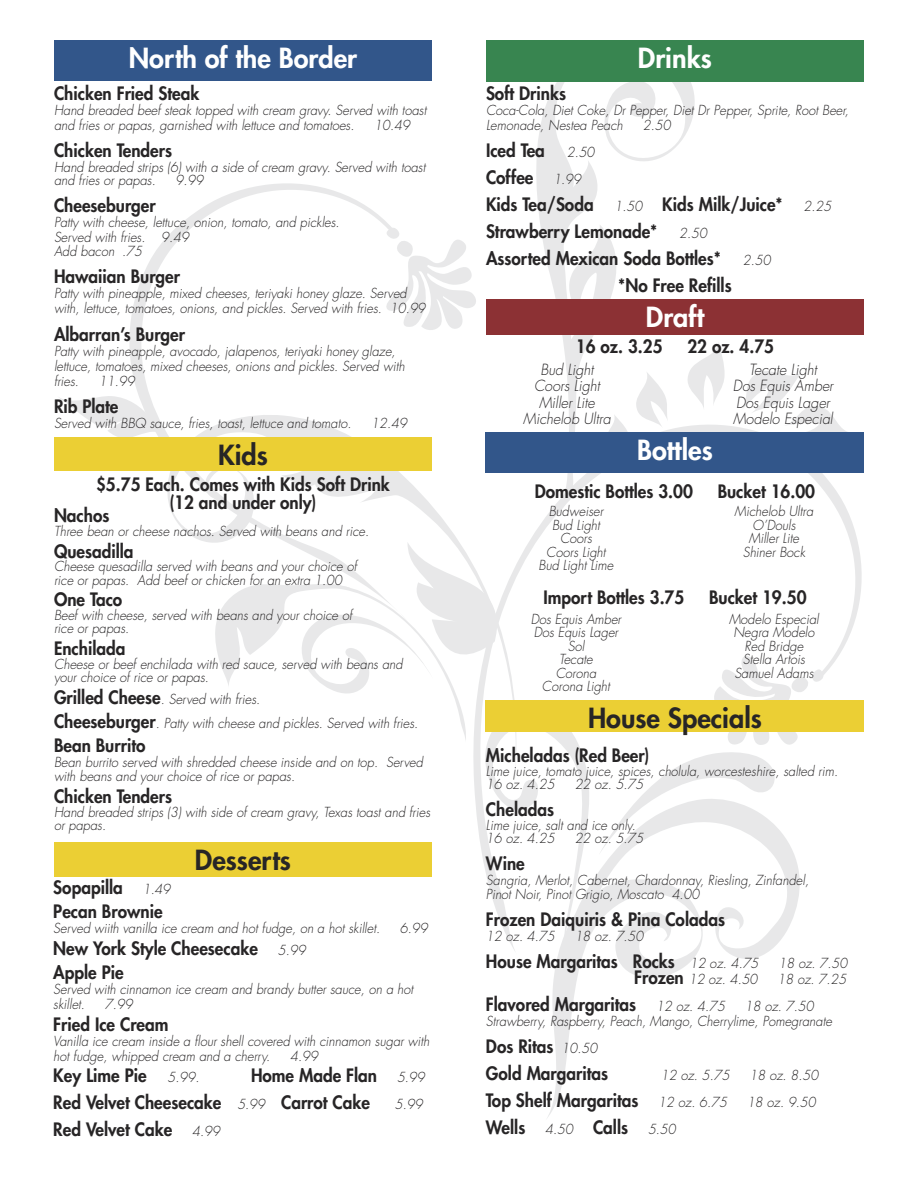
<style>
.page{position:relative;width:918px;height:1188px;background:#fff}
.page>*{position:absolute;margin:0;border:0;box-sizing:border-box;transform-origin:0 0}
.t1{font:800 27px "Futura";color:#fff}
.t2{font:800 27px "Futura";color:#272526}
.t3{font:800 18px/24px "Futura";color:#272526;scale:.95 1}
.t4{font:italic 300 15px/16.5px "Futura";color:#272526;text-align:center;scale:.95 1}
.t5{font:italic 300 13.5px/13.5px "Futura";color:#272526;scale:.95 1}
.s1{font-weight:800;font-style:normal;font-size:18px}
.s2{font-weight:300;font-style:italic;font-size:13.5px}
</style>
<div class="page">
<svg style="left:513px;top:425px;width:349px;height:526px"></svg>
<svg style="left:591px;top:798px;width:210px;height:161px"></svg>
<svg style="left:545px;top:870px;width:193px;height:248px"></svg>
<svg style="left:701px;top:343px;width:24px;height:65px"></svg>
<svg style="left:740px;top:371px;width:113px;height:61px"></svg>
<svg style="left:408px;top:425px;width:120px;height:117px"></svg>
<svg style="left:517px;top:82px;width:184px;height:434px"></svg>
<svg style="left:215px;top:542px;width:376px;height:405px"></svg>
<svg style="left:60px;top:396px;width:64px;height:41px"></svg>
<svg style="left:599px;top:649px;width:225px;height:206px"></svg>
<svg style="left:124px;top:183px;width:284px;height:438px"></svg>
<svg style="left:380px;top:227px;width:96px;height:105px"></svg>
<div style="left:54px;top:40px;width:378px;height:41px;background:#32568a"></div>
<div style="left:54px;top:437px;width:378px;height:34px;background:#ebcf34"></div>
<div style="left:54px;top:842px;width:378px;height:35px;background:#ebcf34"></div>
<div style="left:486px;top:40px;width:378px;height:42px;background:#388550"></div>
<div style="left:486px;top:299px;width:378px;height:36px;background:#8c3134"></div>
<div style="left:486px;top:432px;width:378px;height:41px;background:#32568a"></div>
<div style="left:486px;top:701px;width:378px;height:31px;background:#ebcf34"></div>
<h1 class="t1" style="left:129px;top:45px;width:230px">North of the Border</h1>
<h2 class="t3" style="left:54px;top:82px;width:155px">Chicken Fried Steak</h2>
<p class="t5" style="left:54px;top:103px;width:393px;line-height:15px">Hand breaded beef steak topped with cream gravy. Served with toast and fries or papas, garnished with lettuce and tomatoes.</p>
<p class="t5" style="left:374px;top:119px;width:39px">10.49</p>
<h2 class="t3" style="left:54px;top:139px;width:126px">Chicken Tenders</h2>
<p class="t5" style="left:54px;top:161px;width:393px">Hand breaded strips (6) with a side of cream gravy. Served with toast and fries or papas.</p>
<p class="t5" style="left:176px;top:174px;width:31px">9.99</p>
<h2 class="t3" style="left:54px;top:195px;width:109px">Cheeseburger</h2>
<p class="t5" style="left:54px;top:216px;width:302px;line-height:15px">Patty with cheese, lettuce, onion, tomato, and pickles.<br>Served with fries. 9.49</p>
<p class="t5" style="left:54px;top:245px;width:94px">Add bacon .75</p>
<h2 class="t3" style="left:54px;top:265px;width:134px">Hawaiian Burger</h2>
<p class="t5" style="left:54px;top:286px;width:393px;line-height:15px">Patty with pineapple, mixed cheeses, teriyaki honey glaze. Served with, lettuce, tomatoes, onions, and pickles. Served with fries. 10.99</p>
<h2 class="t3" style="left:54px;top:324px;width:139px">Albarran’s Burger</h2>
<p class="t5" style="left:54px;top:345px;width:371px;line-height:15px">Patty with pineapple, avocado, jalapenos, teriyaki honey glaze, lettuce, tomatoes, mixed cheeses, onions and pickles. Served with fries.</p>
<p class="t5" style="left:99px;top:375px;width:39px">11.99</p>
<h2 class="t3" style="left:54px;top:396px;width:69px">Rib Plate</h2>
<p class="t5" style="left:54px;top:417px;width:315px">Served with BBQ sauce, fries, toast, lettuce and tomato.</p>
<p class="t5" style="left:371px;top:417px;width:39px">12.49</p>
<h1 class="t2" style="left:218px;top:442px;width:51px">Kids</h1>
<h2 class="t3" style="left:96px;top:476px;width:311px;line-height:18px;text-align:center">$5.75 Each. Comes with Kids Soft Drink (12 and under only)</h2>
<h2 class="t3" style="left:54px;top:505px;width:60px">Nachos</h2>
<p class="t5" style="left:54px;top:525px;width:333px">Three bean or cheese nachos. Served with beans and rice.</p>
<h2 class="t3" style="left:54px;top:540px;width:85px">Quesadilla</h2>
<p class="t5" style="left:54px;top:560px;width:320px">Cheese quesadilla served with beans and your choice of rice or papas. Add beef or chicken for an extra 1.00</p>
<h2 class="t3" style="left:54px;top:589px;width:73px">One Taco</h2>
<p class="t5" style="left:54px;top:609px;width:315px">Beef with cheese, served with beans and your choice of rice or papas.</p>
<h2 class="t3" style="left:54px;top:638px;width:77px">Enchilada</h2>
<p class="t5" style="left:54px;top:658px;width:369px">Cheese or beef enchilada with red sauce, served with beans and your choice of rice or papas.</p>
<p class="t5" style="left:54px;top:688px;width:385px;line-height:24px"><span class="s1">Grilled Cheese</span>. Served with fries.<br><span class="s1">Cheeseburger</span>. Patty with cheese and pickles. Served with fries.</p>
<h2 class="t3" style="left:54px;top:735px;width:98px">Bean Burrito</h2>
<p class="t5" style="left:54px;top:756px;width:390px;line-height:14.7px">Bean burrito served with shredded cheese inside and on top. Served with beans and your choice of rice or papas.</p>
<h2 class="t3" style="left:54px;top:786px;width:126px">Chicken Tenders</h2>
<p class="t5" style="left:54px;top:806px;width:397px">Hand breaded strips (3) with side of cream gravy, Texas toast and fries or papas.</p>
<h1 class="t2" style="left:195px;top:847px;width:98px">Desserts</h1>
<h2 class="t3" style="left:53px;top:877px;width:125px">Sopapilla <span class="s2">1.49<br></span>Pecan Brownie</h2>
<p class="t5" style="left:53px;top:922px;width:345px">Served wiith vanilla ice cream and hot fudge, on a hot skillet.</p>
<p class="t5" style="left:400px;top:922px;width:31px">6.99</p>
<h2 class="t3" style="left:53px;top:938px;width:267px">New York Style Cheesecake <span class="s2">5.99<br></span>Apple Pie</h2>
<p class="t5" style="left:53px;top:982px;width:380px;line-height:15px">Served with cinnamon ice cream and brandy butter sauce, on a hot skillet.</p>
<p class="t5" style="left:105px;top:998px;width:31px">7.99</p>
<h2 class="t3" style="left:53px;top:1013px;width:123px">Fried Ice Cream</h2>
<p class="t5" style="left:53px;top:1034px;width:397px;line-height:15px">Vanilla ice cream inside a flour shell covered with cinnamon sugar with hot fudge, whipped cream and a cherry.</p>
<p class="t5" style="left:290px;top:1050px;width:31px">4.99</p>
<h2 class="t3" style="left:53px;top:1064px;width:393px;line-height:27px;text-indent:198px">Home Made Flan <span class="s2">5.99<br></span>Red Velvet Cheesecake <span class="s2">5.99</span> Carrot Cake</h2>
<h2 class="t3" style="left:53px;top:1065px;width:155px">Key Lime Pie <span class="s2">5.99.</span></h2>
<p class="t5" style="left:395px;top:1099px;width:31px">5.99</p>
<h2 class="t3" style="left:53px;top:1119px;width:177px">Red Velvet Cake <span class="s2">4.99</span></h2>
<h1 class="t1" style="left:638px;top:45px;width:76px">Drinks</h1>
<h2 class="t3" style="left:486px;top:83px;width:86px">Soft Drinks</h2>
<p class="t5" style="left:486px;top:104px;width:383px;line-height:15px">Coca-Cola, Diet Coke, Dr Pepper, Diet Dr Pepper, Sprite, Root Beer,<br>Lemonade, Nestea Peach</p>
<p class="t5" style="left:643px;top:120px;width:31px">2.50</p>
<h2 class="t3" style="left:486px;top:140px;width:116px">Iced Tea <span class="s2">2.50</span></h2>
<h2 class="t3" style="left:486px;top:167px;width:102px">Coffee <span class="s2">1.99</span></h2>
<h2 class="t3" style="left:486px;top:194px;width:365px">Kids Tea/Soda <span class="s2">1.50</span> Kids Milk/Juice* <span class="s2">2.25</span></h2>
<h2 class="t3" style="left:486px;top:221px;width:234px">Strawberry Lemonade* <span class="s2">2.50</span></h2>
<h2 class="t3" style="left:486px;top:248px;width:301px">Assorted Mexican Soda Bottles* <span class="s2">2.50</span></h2>
<h2 class="t3" style="left:618px;top:275px;width:121px">*No Free Refills</h2>
<h1 class="t1" style="left:646px;top:304px;width:60px">Draft</h1>
<h2 class="t3" style="left:576px;top:335px;width:93px">16 oz. 3.25</h2>
<h2 class="t3" style="left:687px;top:335px;width:93px">22 oz. 4.75</h2>
<p class="t4" style="left:523px;top:362px;width:93px">Bud Light<br>Coors Light<br>Miller Lite<br>Michelob Ultra</p>
<p class="t4" style="left:733px;top:362px;width:107px">Tecate Light<br>Dos Equis Amber<br>Dos Equis Lager<br>Modelo Especial</p>
<h1 class="t1" style="left:637px;top:437px;width:77px">Bottles</h1>
<h2 class="t3" style="left:535px;top:481px;width:168px">Domestic Bottles 3.00</h2>
<h2 class="t3" style="left:718px;top:481px;width:104px">Bucket 16.00</h2>
<p class="t5" style="left:539px;top:506px;width:80px;text-align:center">Budweiser<br>Bud Light<br>Coors<br>Coors Light<br>Bud Light Lime</p>
<p class="t5" style="left:735px;top:506px;width:84px;text-align:center">Michelob Ultra<br>O’Douls<br>Miller Lite<br>Shiner Bock</p>
<p class="t5" style="left:531px;top:613px;width:97px;text-align:center">Dos Equis Amber<br>Dos Equis Lager<br>Sol<br>Tecate<br>Corona<br>Corona Light</p>
<p class="t5" style="left:729px;top:613px;width:96px;text-align:center">Modelo Especial<br>Negra Modelo<br>Red Bridge<br>Stella Artois<br>Samuel Adams</p>
<h2 class="t3" style="left:543px;top:587px;width:150px">Import Bottles 3.75</h2>
<h2 class="t3" style="left:709px;top:587px;width:104px">Bucket 19.50</h2>
<h1 class="t2" style="left:588px;top:705px;width:175px">House Specials</h1>
<h2 class="t3" style="left:486px;top:745px;width:174px">Micheladas (Red Beer)</h2>
<p class="t5" style="left:486px;top:765px;width:372px">Lime juice, tomato juice, spices, cholula, worcesteshire, salted rim.<br>16 oz. 4.25</p>
<p class="t5" style="left:575px;top:779px;width:74px">22 oz. 5.75</p>
<h2 class="t3" style="left:486px;top:799px;width:73px">Cheladas</h2>
<p class="t5" style="left:486px;top:819px;width:159px">Lime juice, salt and ice only.<br>16 oz. 4.25</p>
<p class="t5" style="left:575px;top:833px;width:74px">22 oz. 5.75</p>
<h2 class="t3" style="left:486px;top:853px;width:42px">Wine</h2>
<p class="t5" style="left:486px;top:875px;width:342px">Sangria, Merlot, Cabernet, Chardonnay, Riesling, Zinfandel,<br>Pinot Noir, Pinot Grigio, Moscato 4.00</p>
<h2 class="t3" style="left:486px;top:909px;width:253px">Frozen Daiquiris &amp; Pina Coladas</h2>
<p class="t5" style="left:486px;top:930px;width:74px">12 oz. 4.75</p>
<p class="t5" style="left:575px;top:930px;width:74px">18 oz. 7.50</p>
<h2 class="t3" style="left:486px;top:951px;width:288px">House Margaritas Rocks <span class="s2">12 oz. 4.75</span></h2>
<p class="t5" style="left:778px;top:957px;width:74px">18 oz. 7.50</p>
<p class="t5" style="left:634px;top:974px;width:131px"><span class="s1">Frozen</span> 12 oz. 4.50</p>
<p class="t5" style="left:777px;top:974px;width:74px">18 oz. 7.25</p>
<h2 class="t3" style="left:486px;top:994px;width:253px">Flavored Margaritas <span class="s2">12 oz. 4.75</span></h2>
<p class="t5" style="left:486px;top:1000px;width:366px;line-height:15px;text-indent:259px">18 oz. 7.50<br>Strawberry, Raspberry, Peach, Mango, Cherrylime, Pomegranate</p>
<h2 class="t3" style="left:486px;top:1035px;width:130px;line-height:27px">Dos Ritas <span class="s2">10.50<br></span>Gold Margaritas</h2>
<p class="t5" style="left:661px;top:1070px;width:74px">12 oz. 5.75</p>
<p class="t5" style="left:750px;top:1070px;width:74px">18 oz. 8.50</p>
<h2 class="t3" style="left:486px;top:1090px;width:255px">Top Shelf Margaritas <span class="s2">12 oz. 6.75</span></h2>
<p class="t5" style="left:747px;top:1097px;width:74px">18 oz. 9.50</p>
<h2 class="t3" style="left:486px;top:1117px;width:201px">Wells <span class="s2">4.50</span> Calls <span class="s2">5.50</span></h2>
</div>
